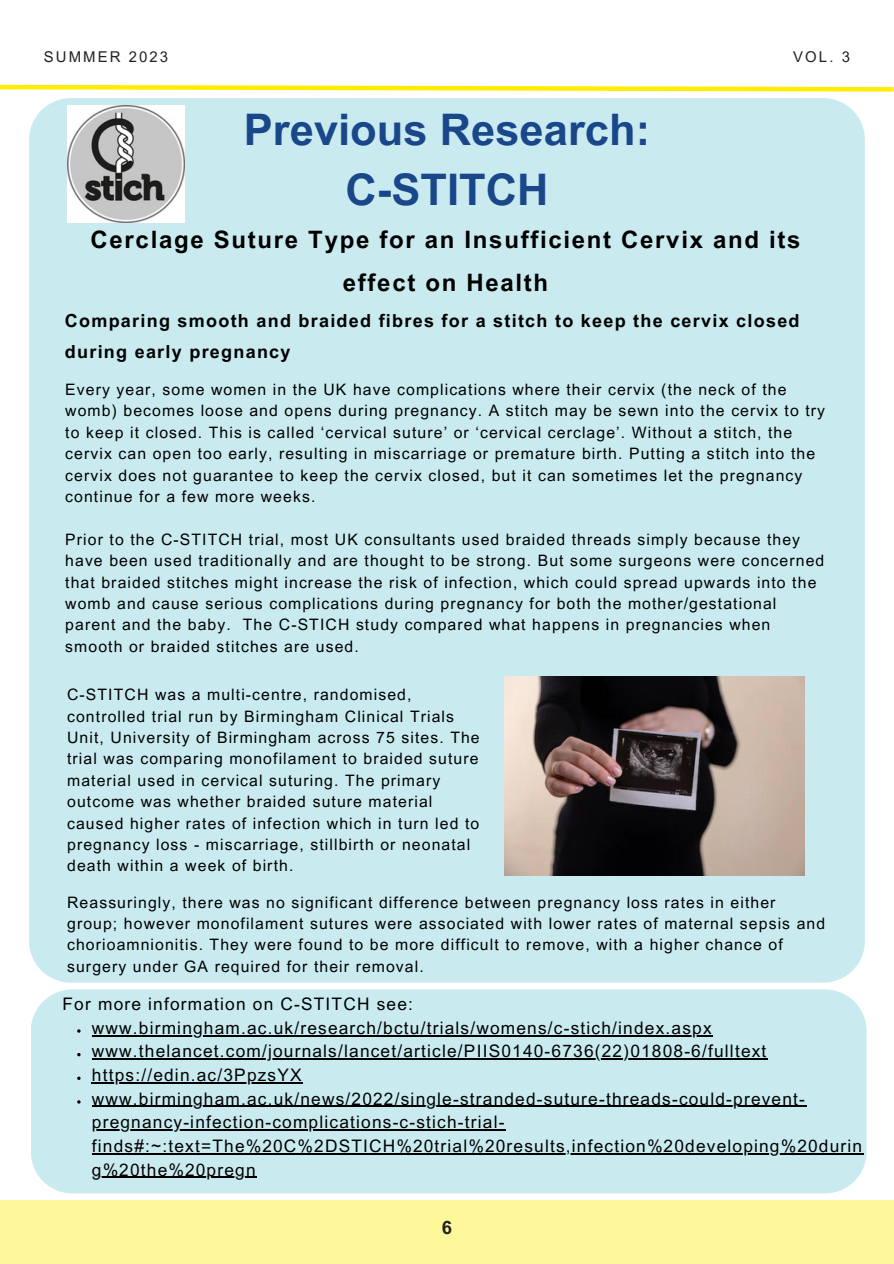
<style>
.page{position:relative;width:894px;height:1264px;background:#fff}
.page>*{position:absolute;margin:0;border:0;box-sizing:border-box;transform-origin:0 0}
.t1{font:700 43.5px/60.8px "Arial MT Pro";color:#1a4789;text-align:center}
.t2{font:700 24px/42.8px "Arial MT Pro";letter-spacing:.07em;color:#000;text-align:center}
.t3{font:700 18.45px "Arial MT Pro";color:#222}
.t4{font:700 18px/31.5px "Arial MT Pro";letter-spacing:.07em;color:#000}
.t5{font:17.25px/23.7px "Arial MT Pro";letter-spacing:.07em;color:#000}
.t6{font:15.75px/21.3px "Arial MT Pro";letter-spacing:.07em;color:#000}
.t7{font:14.85px "Arial MT Pro";letter-spacing:.14em;color:#222}
</style>
<div class="page">
<div style="left:0;top:1200px;width:893px;height:63px;background:#fff89b"></div>
<div style="left:29px;top:98px;width:835px;height:884px;background:#c9ebf0"></div>
<svg style="left:0;top:84px;width:893px;height:8px"></svg>
<img style="left:504px;top:676px;width:299px;height:199px">
<img style="left:67px;top:106px;width:117px;height:117px">
<div style="left:31px;top:989px;width:835px;height:204px;background:#c9ebf0"></div>
<svg style="left:77px;top:1029px;width:4px;height:3px"></svg>
<hr style="left:92px;top:1034px;width:620px;height:2px;background:#000">
<svg style="left:77px;top:1052px;width:4px;height:4px"></svg>
<hr style="left:92px;top:1058px;width:675px;height:1px;background:#000">
<svg style="left:77px;top:1076px;width:4px;height:3px"></svg>
<hr style="left:92px;top:1082px;width:211px;height:1px;background:#000">
<svg style="left:77px;top:1100px;width:4px;height:3px"></svg>
<hr style="left:92px;top:1105px;width:714px;height:1px;background:#000">
<hr style="left:92px;top:1129px;width:413px;height:1px;background:#000">
<hr style="left:92px;top:1153px;width:771px;height:1px;background:#000">
<hr style="left:92px;top:1176px;width:165px;height:1px;background:#000">
<p class="t7" style="left:44px;top:51px;width:126px">SUMMER 2023</p>
<p class="t7" style="left:793px;top:51px;width:58px">VOL. 3</p>
<h1 class="t1" style="left:244px;top:104px;width:408px">Previous Research:<br>C-STITCH</h1>
<h2 class="t2" style="left:91px;top:221px;width:711px">Cerclage Suture Type for an Insufficient Cervix and its effect on Health</h2>
<p class="t4" style="left:65px;top:307px;width:736px">Comparing smooth and braided fibres for a stitch to keep the cervix closed during early pregnancy</p>
<p class="t6" style="left:65px;top:381px;width:761px">Every year, some women in the UK have complications where their cervix (the neck of the womb) becomes loose and opens during pregnancy. A stitch may be sewn into the cervix to try to keep it closed. This is called ‘cervical suture’ or ‘cervical cerclage’. Without a stitch, the cervix can open too early, resulting in miscarriage or premature birth. Putting a stitch into the cervix does not guarantee to keep the cervix closed, but it can sometimes let the pregnancy continue for a few more weeks.</p>
<p class="t6" style="left:65px;top:530px;width:760px">Prior to the C-STITCH trial, most UK consultants used braided threads simply because they have been used traditionally and are thought to be strong. But some surgeons were concerned that braided stitches might increase the risk of infection, which could spread upwards into the womb and cause serious complications during pregnancy for both the mother/gestational parent and the baby. The C-STICH study compared what happens in pregnancies when smooth or braided stitches are used.</p>
<p class="t6" style="left:67px;top:686px;width:414px">C-STITCH was a multi-centre, randomised, controlled trial run by Birmingham Clinical Trials Unit, University of Birmingham across 75 sites. The trial was comparing monofilament to braided suture material used in cervical suturing. The primary outcome was whether braided suture material caused higher rates of infection which in turn led to pregnancy loss - miscarriage, stillbirth or neonatal death within a week of birth.</p>
<p class="t6" style="left:67px;top:893px;width:759px">Reassuringly, there was no significant difference between pregnancy loss rates in either group; however monofilament sutures were associated with lower rates of maternal sepsis and chorioamnionitis. They were found to be more difficult to remove, with a higher chance of surgery under GA required for their removal.</p>
<p class="t5" style="left:92px;top:994px;width:771px;text-indent:-29px">For more information on C-STITCH see: www.birmingham.ac.uk/research/bctu/trials/womens/c-stich/index.aspx www.thelancet.com/journals/lancet/article/PIIS0140-6736(22)01808-6/fulltext https://edin.ac/3PpzsYX www.birmingham.ac.uk/news/2022/single-stranded-suture-threads-could-prevent&shy;pregnancy-infection-complications-c-stich-trial&shy;finds#:~:text=The%20C%2DSTICH%20trial%20results,infection%20developing%20durin g%20the%20pregn</p>
<p class="t3" style="left:442px;top:1220px;width:12px">6</p>
</div>
